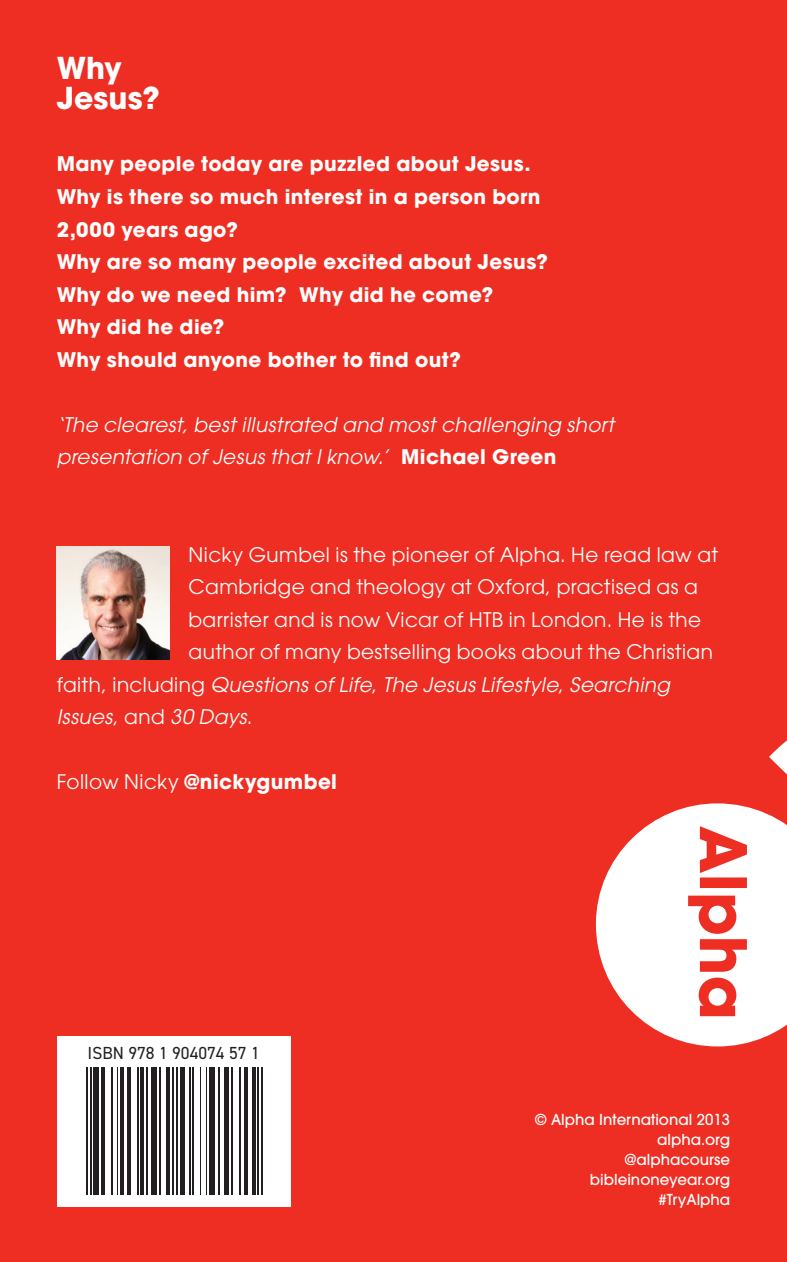
<style>
.page{position:relative;width:787px;height:1262px;background:#fff}
.page>*{position:absolute;margin:0;border:0;box-sizing:border-box;transform-origin:0 0}
.t1{font:700 30px/30px "ITC Avant Garde Std";color:#fff}
.t2{font:700 20px "ITC Avant Garde Std";letter-spacing:.02em;color:#fff}
.t3{font:20px "ITC Avant Garde Std";letter-spacing:.02em;color:#fff}
.t4{font:italic 20px/32.5px "ITC Avant Garde Std";letter-spacing:.02em;color:#fff}
.t5{font:17.5px "DIN2014";color:#231f20}
.t6{font:500 15px "ITC Avant Garde Std";color:#fff}
.s1{font-weight:700;font-style:normal}
.s2{font-style:normal}
.s3{font-weight:400}
</style>
<div class="page">
<div style="left:0;top:0;width:787px;height:1261px;background:#ee2e22"></div>
<svg style="left:769px;top:740px;width:18px;height:35px"></svg>
<svg style="left:596px;top:803px;width:191px;height:243px;fill:#fff"></svg>
<svg style="left:716px;top:844px;width:16px;height:10px"></svg>
<div style="left:708px;top:988px;width:18px;height:17px;background:#fff;border-radius:50%"></div>
<div style="left:708px;top:905px;width:18px;height:18px;background:#fff;border-radius:50%"></div>
<div style="left:57px;top:1036px;width:234px;height:170px;background:#fff"></div>
<svg style="left:112px;top:1067px;width:129px;height:127px"></svg>
<hr style="left:87px;top:1067px;width:1px;height:127px;background:#231f20">
<hr style="left:91px;top:1067px;width:1px;height:127px;background:#231f20">
<div style="left:94px;top:1067px;width:5px;height:127px;background:#231f20"></div>
<hr style="left:101px;top:1067px;width:4px;height:127px;background:#231f20">
<hr style="left:111px;top:1067px;width:1px;height:127px;background:#231f20">
<hr style="left:113px;top:1067px;width:2px;height:127px;background:#fff">
<hr style="left:115px;top:1067px;width:2px;height:127px;background:#fff">
<hr style="left:117px;top:1067px;width:1px;height:127px;background:#231f20">
<hr style="left:118px;top:1067px;width:2px;height:127px;background:#fff">
<hr style="left:120px;top:1067px;width:3px;height:127px;background:#231f20">
<hr style="left:124px;top:1067px;width:2px;height:127px;background:#fff">
<hr style="left:126px;top:1067px;width:2px;height:127px;background:#fff">
<hr style="left:128px;top:1067px;width:3px;height:127px;background:#231f20">
<hr style="left:131px;top:1067px;width:2px;height:127px;background:#fff">
<hr style="left:133px;top:1067px;width:2px;height:127px;background:#fff">
<hr style="left:135px;top:1067px;width:2px;height:127px;background:#fff">
<hr style="left:137px;top:1067px;width:1px;height:127px;background:#231f20">
<hr style="left:139px;top:1067px;width:1px;height:127px;background:#fff">
<hr style="left:140px;top:1067px;width:4px;height:127px;background:#231f20">
<hr style="left:144px;top:1067px;width:2px;height:127px;background:#fff">
<hr style="left:146px;top:1067px;width:1px;height:127px;background:#231f20">
<hr style="left:148px;top:1067px;width:2px;height:127px;background:#fff">
<hr style="left:150px;top:1067px;width:2px;height:127px;background:#fff">
<div style="left:152px;top:1067px;width:5px;height:127px;background:#231f20"></div>
<hr style="left:157px;top:1067px;width:2px;height:127px;background:#fff">
<hr style="left:159px;top:1067px;width:2px;height:127px;background:#231f20">
<hr style="left:161px;top:1067px;width:2px;height:127px;background:#fff">
<hr style="left:163px;top:1067px;width:2px;height:127px;background:#fff">
<hr style="left:165px;top:1067px;width:1px;height:127px;background:#fff">
<hr style="left:166px;top:1067px;width:4px;height:127px;background:#231f20">
<hr style="left:170px;top:1067px;width:2px;height:127px;background:#fff">
<hr style="left:172px;top:1067px;width:2px;height:127px;background:#231f20">
<hr style="left:174px;top:1067px;width:2px;height:127px;background:#fff">
<hr style="left:176px;top:1067px;width:1px;height:127px;background:#231f20">
<hr style="left:178px;top:1067px;width:2px;height:127px;background:#fff">
<hr style="left:180px;top:1067px;width:4px;height:127px;background:#231f20">
<hr style="left:185px;top:1067px;width:2px;height:127px;background:#fff">
<hr style="left:187px;top:1067px;width:2px;height:127px;background:#fff">
<hr style="left:189px;top:1067px;width:1px;height:127px;background:#231f20">
<hr style="left:191px;top:1067px;width:1px;height:127px;background:#fff">
<hr style="left:192px;top:1067px;width:2px;height:127px;background:#231f20">
<hr style="left:194px;top:1067px;width:2px;height:127px;background:#fff">
<hr style="left:196px;top:1067px;width:2px;height:127px;background:#fff">
<hr style="left:198px;top:1067px;width:2px;height:127px;background:#fff">
<hr style="left:200px;top:1067px;width:1px;height:127px;background:#231f20">
<hr style="left:202px;top:1067px;width:1px;height:127px;background:#fff">
<hr style="left:204px;top:1067px;width:2px;height:127px;background:#fff">
<hr style="left:206px;top:1067px;width:1px;height:127px;background:#231f20">
<hr style="left:207px;top:1067px;width:2px;height:127px;background:#fff">
<div style="left:209px;top:1067px;width:5px;height:127px;background:#231f20"></div>
<hr style="left:215px;top:1067px;width:2px;height:127px;background:#fff">
<hr style="left:217px;top:1067px;width:2px;height:127px;background:#fff">
<hr style="left:219px;top:1067px;width:1px;height:127px;background:#231f20">
<hr style="left:220px;top:1067px;width:2px;height:127px;background:#fff">
<hr style="left:222px;top:1067px;width:2px;height:127px;background:#fff">
<div style="left:224px;top:1067px;width:5px;height:127px;background:#231f20"></div>
<hr style="left:229px;top:1067px;width:2px;height:127px;background:#fff">
<hr style="left:231px;top:1067px;width:2px;height:127px;background:#231f20">
<hr style="left:233px;top:1067px;width:2px;height:127px;background:#fff">
<hr style="left:235px;top:1067px;width:2px;height:127px;background:#fff">
<hr style="left:237px;top:1067px;width:2px;height:127px;background:#fff">
<hr style="left:239px;top:1067px;width:1px;height:127px;background:#231f20">
<hr style="left:245px;top:1067px;width:3px;height:127px;background:#231f20">
<hr style="left:252px;top:1067px;width:4px;height:127px;background:#231f20">
<hr style="left:257px;top:1067px;width:2px;height:127px;background:#231f20">
<hr style="left:261px;top:1067px;width:2px;height:127px;background:#231f20">
<img style="left:57px;top:547px;width:112px;height:112px">
<p class="t1" style="left:57px;top:52px;width:105px">Why<br>Jesus?</p>
<p class="t2" style="left:57px;top:151px;width:475px">Many people today are puzzled about Jesus.</p>
<p class="t2" style="left:57px;top:183px;width:485px">Why is there so much interest in a person born</p>
<p class="t2" style="left:57px;top:216px;width:183px">2,000 years ago?</p>
<p class="t2" style="left:57px;top:248px;width:493px">Why are so many people excited about Jesus?</p>
<p class="t2" style="left:57px;top:281px;width:438px">Why do we need him? Why did he come?</p>
<p class="t2" style="left:57px;top:313px;width:169px">Why did he die?</p>
<p class="t2" style="left:57px;top:346px;width:406px">Why should anyone bother to find out?</p>
<p class="t4" style="left:57px;top:408px;width:559px">‘The clearest, best illustrated and most challenging short presentation of Jesus that I know.’ <span class="s1">Michael Green</span></p>
<p class="t3" style="left:189px;top:542px;width:531px">Nicky Gumbel is the pioneer of Alpha. He read law at</p>
<p class="t3" style="left:189px;top:574px;width:511px">Cambridge and theology at Oxford, practised as a</p>
<p class="t3" style="left:189px;top:607px;width:514px">barrister and is now Vicar of HTB in London. He is the</p>
<p class="t3" style="left:189px;top:639px;width:526px">author of many bestselling books about the Christian</p>
<p class="t4" style="left:57px;top:668px;width:614px"><span class="s2">faith, including</span> Questions of Life<span class="s2">,</span> The Jesus Lifestyle<span class="s2">,</span> Searching</p>
<p class="t4" style="left:57px;top:700px;width:197px">Issues<span class="s2">, and</span> 30 Days<span class="s2">.</span></p>
<p class="t2" style="left:57px;top:768px;width:282px"><span class="s3">Follow Nicky</span> @nickygumbel</p>
<p class="t5" style="left:88px;top:1041px;width:174px">ISBN 978 1 904074 57 1</p>
<p class="t6" style="left:535px;top:1110px;width:197px">© Alpha International 2013</p>
<p class="t6" style="left:657px;top:1130px;width:75px">alpha.org</p>
<p class="t6" style="left:625px;top:1150px;width:107px">@alphacourse</p>
<p class="t6" style="left:590px;top:1170px;width:142px">bibleinoneyear.org</p>
<p class="t6" style="left:658px;top:1190px;width:73px">#TryAlpha</p>
</div>
